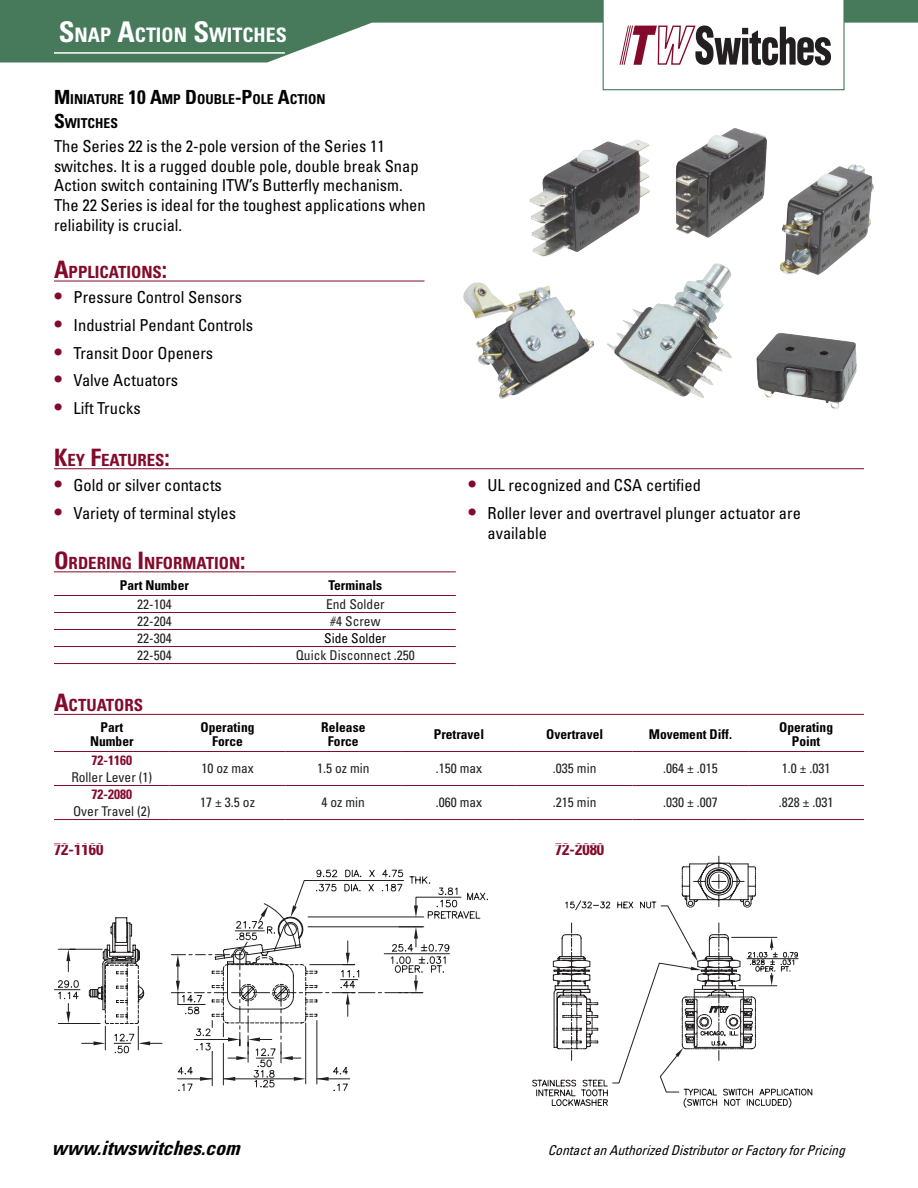
<style>
.page{position:relative;width:918px;height:1188px;background:#fff}
.page>*{position:absolute;margin:0;border:0;box-sizing:border-box;transform-origin:0 0}
.t1{font:700 condensed 19.95px "Univers LT Std";color:#fff}
.t2{font:italic 700 condensed 19.65px "Univers LT Std";color:#000}
.t3{font:700 condensed 16.8px "Univers LT Std";color:#830a2b}
.t4{font:condensed 16.5px/19.8px "Univers LT Std";color:#000}
.t5{font:700 condensed 16.5px "Univers LT Std";color:#830a2b}
.t6{font:700 condensed 13.65px/23.4px "Univers LT Std";color:#000}
.t7{font:condensed 13.5px "Univers LT Std";color:#231f20}
.t8{font:700 condensed 13.5px/13.5px "Univers LT Std";color:#000;text-align:center}
.t9{font:italic condensed 13.5px "Univers LT Std";color:#000}
.t10{font:700 condensed 13.5px "Univers LT Std";color:#830a2b}
.t11{font:condensed 13.5px "Univers LT Std";color:#000}
.s1{font-size:28.5px}
.s2{font-size:19.5px}
.s3{font-size:24px}
.s4{font-weight:700;font-size:19.5px;color:#830a2b}
</style>
<div class="page">
<svg style="left:0;top:0;width:918px;height:63px;fill:#467a5b"></svg>
<svg style="left:603px;top:0;width:242px;height:90px"></svg>
<hr style="left:54px;top:52px;width:231px;height:2px;background:#fff">
<hr style="left:54px;top:281px;width:370px;height:1px;background:#830a2b">
<hr style="left:54px;top:714px;width:810px;height:1px;background:#830a2b">
<hr style="left:54px;top:751px;width:116px;height:1px;background:#830a2b">
<hr style="left:170px;top:751px;width:115px;height:1px;background:#830a2b">
<hr style="left:285px;top:751px;width:116px;height:1px;background:#830a2b">
<hr style="left:401px;top:751px;width:116px;height:1px;background:#830a2b">
<hr style="left:517px;top:751px;width:116px;height:1px;background:#830a2b">
<hr style="left:633px;top:751px;width:115px;height:1px;background:#830a2b">
<hr style="left:748px;top:751px;width:116px;height:1px;background:#830a2b">
<hr style="left:54px;top:785px;width:116px;height:1px;background:#830a2b">
<hr style="left:170px;top:785px;width:115px;height:1px;background:#830a2b">
<hr style="left:285px;top:785px;width:116px;height:1px;background:#830a2b">
<hr style="left:401px;top:785px;width:116px;height:1px;background:#830a2b">
<hr style="left:517px;top:785px;width:116px;height:1px;background:#830a2b">
<hr style="left:633px;top:785px;width:115px;height:1px;background:#830a2b">
<hr style="left:748px;top:785px;width:116px;height:1px;background:#830a2b">
<hr style="left:54px;top:819px;width:116px;height:1px;background:#830a2b">
<hr style="left:170px;top:819px;width:115px;height:1px;background:#830a2b">
<hr style="left:285px;top:819px;width:116px;height:1px;background:#830a2b">
<hr style="left:401px;top:819px;width:116px;height:1px;background:#830a2b">
<hr style="left:517px;top:819px;width:116px;height:1px;background:#830a2b">
<hr style="left:633px;top:819px;width:115px;height:1px;background:#830a2b">
<hr style="left:748px;top:819px;width:116px;height:1px;background:#830a2b">
<svg style="left:450px;top:887px;width:38px;height:32px"></svg>
<svg style="left:54px;top:869px;width:396px;height:222px"></svg>
<svg style="left:532px;top:856px;width:280px;height:252px"></svg>
<img style="left:463px;top:128px;width:411px;height:281px">
<hr style="left:54px;top:468px;width:810px;height:1px;background:#830a2b">
<hr style="left:54px;top:571px;width:402px;height:1px;background:#830a2b">
<hr style="left:54px;top:595px;width:201px;height:1px;background:#830a2b">
<hr style="left:255px;top:595px;width:201px;height:1px;background:#830a2b">
<hr style="left:54px;top:612px;width:201px;height:1px;background:#830a2b">
<hr style="left:255px;top:612px;width:201px;height:1px;background:#830a2b">
<hr style="left:54px;top:629px;width:201px;height:1px;background:#830a2b">
<hr style="left:255px;top:629px;width:201px;height:1px;background:#830a2b">
<hr style="left:54px;top:646px;width:201px;height:1px;background:#830a2b">
<hr style="left:255px;top:646px;width:201px;height:1px;background:#830a2b">
<hr style="left:54px;top:663px;width:201px;height:1px;background:#830a2b">
<hr style="left:255px;top:663px;width:201px;height:1px;background:#830a2b">
<p class="t1" style="left:59px;top:22px;width:228px"><span class="s1">S</span>NAP <span class="s1">A</span>CTION <span class="s1">S</span>WITCHES</p>
<p class="t6" style="left:54px;top:88px;width:273px"><span class="s2">M</span>INIATURE <span class="s2">10 A</span>MP <span class="s2">D</span>OUBLE<span class="s2">-P</span>OLE <span class="s2">A</span>CTION<br><span class="s2">S</span>WITCHES</p>
<p class="t4" style="left:54px;top:136px;width:373px">The Series 22 is the 2-pole version of the Series 11 switches. It is a rugged double pole, double break Snap Action switch containing ITW’s Butterfly mechanism.<br>The 22 Series is ideal for the toughest applications when reliability is crucial.</p>
<p class="t3" style="left:54px;top:262px;width:115px"><span class="s3">A</span>PPLICATIONS<span class="s3">:</span></p>
<p class="t4" style="left:54px;top:287px;width:190px"><span class="s4">•</span> Pressure Control Sensors</p>
<p class="t4" style="left:54px;top:315px;width:201px"><span class="s4">•</span> Industrial Pendant Controls</p>
<p class="t4" style="left:54px;top:343px;width:161px"><span class="s4">•</span> Transit Door Openers</p>
<p class="t4" style="left:54px;top:370px;width:126px"><span class="s4">•</span> Valve Actuators</p>
<p class="t4" style="left:54px;top:398px;width:88px"><span class="s4">•</span> Lift Trucks</p>
<p class="t3" style="left:54px;top:449px;width:117px"><span class="s3">K</span>EY <span class="s3">F</span>EATURES<span class="s3">:</span></p>
<p class="t4" style="left:54px;top:475px;width:169px"><span class="s4">•</span> Gold or silver contacts</p>
<p class="t4" style="left:54px;top:503px;width:184px"><span class="s4">•</span> Variety of terminal styles</p>
<p class="t3" style="left:54px;top:553px;width:193px"><span class="s3">O</span>RDERING <span class="s3">I</span> NFORMATION<span class="s3">:</span></p>
<p class="t8" style="left:120px;top:578px;width:70px">Part Number</p>
<p class="t8" style="left:328px;top:578px;width:55px">Terminals</p>
<p class="t7" style="left:137px;top:596px;width:36px">22-104</p>
<p class="t7" style="left:326px;top:596px;width:60px">End Solder</p>
<p class="t7" style="left:137px;top:613px;width:36px">22-204</p>
<p class="t7" style="left:330px;top:613px;width:52px">#4 Screw</p>
<p class="t7" style="left:137px;top:630px;width:36px">22-304</p>
<p class="t11" style="left:324px;top:630px;width:64px">Side Solder</p>
<p class="t7" style="left:137px;top:647px;width:36px">22-504</p>
<p class="t7" style="left:296px;top:647px;width:121px">Quick Disconnect .250</p>
<p class="t4" style="left:468px;top:475px;width:235px"><span class="s4">•</span> UL recognized and CSA certified</p>
<p class="t4" style="left:488px;top:503px;width:315px;text-indent:-20px"><span class="s4">•</span> Roller lever and overtravel plunger actuator are available</p>
<p class="t3" style="left:54px;top:695px;width:89px"><span class="s3">A</span>CTUATORS</p>
<p class="t8" style="left:90px;top:720px;width:45px">Part<br>Number</p>
<p class="t8" style="left:201px;top:720px;width:55px">Operating<br>Force</p>
<p class="t8" style="left:321px;top:720px;width:46px">Release<br>Force</p>
<p class="t8" style="left:434px;top:727px;width:52px">Pretravel</p>
<p class="t8" style="left:546px;top:727px;width:58px">Overtravel</p>
<p class="t8" style="left:649px;top:727px;width:85px">Movement Diff.</p>
<p class="t8" style="left:779px;top:720px;width:55px">Operating<br>Point</p>
<p class="t10" style="left:92px;top:752px;width:42px">72-1160</p>
<p class="t7" style="left:71px;top:768px;width:82px">Roller Lever (1)</p>
<p class="t7" style="left:201px;top:760px;width:54px">10 oz max</p>
<p class="t7" style="left:317px;top:760px;width:54px">1.5 oz min</p>
<p class="t7" style="left:436px;top:760px;width:48px">.150 max</p>
<p class="t7" style="left:553px;top:760px;width:45px">.035 min</p>
<p class="t7" style="left:663px;top:760px;width:56px">.064 ± .015</p>
<p class="t7" style="left:782px;top:760px;width:50px">1.0 ± .031</p>
<p class="t10" style="left:92px;top:786px;width:42px">72-2080</p>
<p class="t7" style="left:73px;top:802px;width:79px">Over Travel (2)</p>
<p class="t7" style="left:200px;top:794px;width:56px">17 ± 3.5 oz</p>
<p class="t7" style="left:322px;top:794px;width:45px">4 oz min</p>
<p class="t7" style="left:436px;top:794px;width:48px">.060 max</p>
<p class="t7" style="left:553px;top:794px;width:45px">.215 min</p>
<p class="t7" style="left:663px;top:794px;width:56px">.030 ± .007</p>
<p class="t7" style="left:779px;top:794px;width:56px">.828 ± .031</p>
<p class="t5" style="left:54px;top:839px;width:51px">72-1160</p>
<p class="t5" style="left:555px;top:839px;width:51px">72-2080</p>
<p class="t2" style="left:52px;top:1136px;width:196px">www.itwswitches.com</p>
<p class="t9" style="left:548px;top:1141px;width:303px">ContactanAuthorizedDistributororFactoryforPricing</p>
</div>
